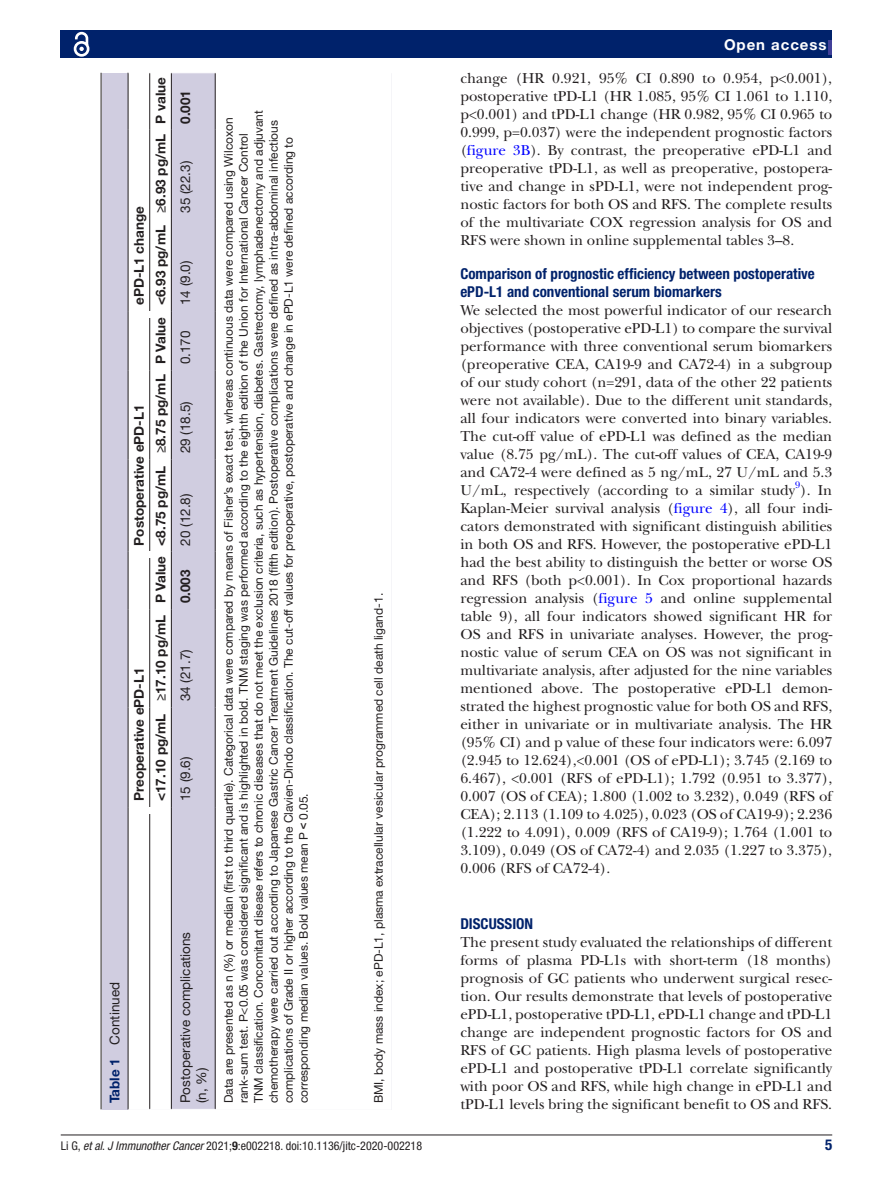
<style>
.page{position:relative;width:893px;height:1191px;background:#fff}
.page>*{position:absolute;margin:0;border:0;box-sizing:border-box;transform-origin:0 0}
.t1{font:15px/18px "New Baskerville";color:#231f20;text-align:justify}
.t2{font:700 condensed 15px/18px "Helvetica Neue LT Std";color:#00226b}
.t3{font:700 15px "Helvetica Neue LT Std";letter-spacing:.065em;color:#fff}
.t4{font:700 13.5px/21.6px "Helvetica Neue LT Std";color:#231f20}
.t5{font:13.5px/16.2px "Helvetica Neue LT Std";color:#231f20}
.t6{font:12px/15px "Helvetica Neue LT Std";color:#231f20}
.t7{font:condensed 12px "Helvetica Neue LT Std";color:#231f20}
.t8{font:9.9px "New Baskerville";color:#00f}
.s1{font-weight:700;color:#00226b}
.s2{font-family:"Arial Unicode MS"}
.s3{color:#00f}
.s4{font-style:italic}
.s5{font-weight:700}
</style>
<div class="page">
<hr style="left:61px;top:1134px;width:771px;height:1px;background:#231f20">
<div style="left:61px;top:31px;width:771px;height:27px;background:#00226b"></div>
<hr style="left:828px;top:40px;width:4px;height:15px;background:#414099">
<svg style="left:73px;top:31px;width:17px;height:26px"></svg>
<div style="left:119px;top:73px;width:273px;height:1036px;background:#d0cde0"></div>
<div style="left:129px;top:73px;width:263px;height:1036px;background:#fff"></div>
<svg style="left:172px;top:73px;width:43px;height:1036px"></svg>
<hr style="left:128px;top:807px;width:1px;height:302px;background:#231f20">
<hr style="left:128px;top:707px;width:1px;height:100px;background:#231f20">
<hr style="left:128px;top:609px;width:1px;height:98px;background:#231f20">
<hr style="left:128px;top:551px;width:1px;height:58px;background:#231f20">
<hr style="left:128px;top:459px;width:1px;height:92px;background:#231f20">
<hr style="left:128px;top:370px;width:1px;height:89px;background:#231f20">
<hr style="left:128px;top:311px;width:1px;height:59px;background:#231f20">
<hr style="left:128px;top:219px;width:1px;height:92px;background:#231f20">
<hr style="left:128px;top:130px;width:1px;height:89px;background:#231f20">
<hr style="left:128px;top:73px;width:1px;height:57px;background:#231f20">
<hr style="left:149px;top:807px;width:1px;height:302px;background:#231f20">
<hr style="left:171px;top:807px;width:1px;height:302px;background:#231f20">
<hr style="left:149px;top:707px;width:1px;height:100px;background:#231f20">
<hr style="left:171px;top:707px;width:1px;height:100px;background:#231f20">
<hr style="left:149px;top:609px;width:1px;height:98px;background:#231f20">
<hr style="left:171px;top:609px;width:1px;height:98px;background:#231f20">
<hr style="left:149px;top:551px;width:1px;height:58px;background:#231f20">
<hr style="left:171px;top:551px;width:1px;height:58px;background:#231f20">
<hr style="left:149px;top:459px;width:1px;height:92px;background:#231f20">
<hr style="left:171px;top:459px;width:1px;height:92px;background:#231f20">
<hr style="left:149px;top:370px;width:1px;height:89px;background:#231f20">
<hr style="left:171px;top:370px;width:1px;height:89px;background:#231f20">
<hr style="left:149px;top:311px;width:1px;height:59px;background:#231f20">
<hr style="left:171px;top:311px;width:1px;height:59px;background:#231f20">
<hr style="left:149px;top:219px;width:1px;height:92px;background:#231f20">
<hr style="left:171px;top:219px;width:1px;height:92px;background:#231f20">
<hr style="left:149px;top:130px;width:1px;height:89px;background:#231f20">
<hr style="left:171px;top:130px;width:1px;height:89px;background:#231f20">
<hr style="left:149px;top:73px;width:1px;height:57px;background:#231f20">
<hr style="left:171px;top:73px;width:1px;height:57px;background:#231f20">
<hr style="left:215px;top:707px;width:1px;height:100px;background:#231f20">
<hr style="left:215px;top:609px;width:1px;height:98px;background:#231f20">
<hr style="left:215px;top:551px;width:1px;height:58px;background:#231f20">
<hr style="left:215px;top:459px;width:1px;height:92px;background:#231f20">
<hr style="left:215px;top:370px;width:1px;height:89px;background:#231f20">
<hr style="left:215px;top:311px;width:1px;height:59px;background:#231f20">
<hr style="left:215px;top:219px;width:1px;height:92px;background:#231f20">
<hr style="left:215px;top:130px;width:1px;height:89px;background:#231f20">
<hr style="left:215px;top:73px;width:1px;height:57px;background:#231f20">
<hr style="left:215px;top:807px;width:1px;height:302px;background:#231f20">
<hr style="left:307px;top:73px;width:2px;height:1030px;background:#fff">
<hr style="left:322px;top:73px;width:2px;height:1030px;background:#fff">
<hr style="left:337px;top:73px;width:2px;height:1030px;background:#fff">
<hr style="left:352px;top:73px;width:2px;height:1030px;background:#fff">
<hr style="left:367px;top:73px;width:2px;height:1030px;background:#fff">
<hr style="left:382px;top:73px;width:2px;height:1030px;background:#fff">
<svg style="left:147px;top:807px;width:5px;height:6px"></svg>
<svg style="left:147px;top:551px;width:5px;height:6px"></svg>
<svg style="left:147px;top:311px;width:5px;height:6px"></svg>
<div style="left:102px;top:73px;width:17px;height:1036px;background:#d0cde0"></div>
<hr style="left:101px;top:73px;width:1px;height:1036px;background:#231f20">
<p class="t4" style="left:128px;top:801px;width:725px;text-indent:496px;rotate:-90deg">ePD-L1 change<br>&lt;17.10 pg/mL ≥17.10 pg/mL P Value &lt;8.75 pg/mL ≥8.75 pg/mL P Value &lt;6.93 pg/mL ≥6.93 pg/mL P value</p>
<p class="t4" style="left:128px;top:545px;width:143px;rotate:-90deg">Postoperative ePD-L1</p>
<p class="t4" style="left:128px;top:801px;width:135px;rotate:-90deg">Preoperative ePD-L1</p>
<p class="t4" style="left:174px;top:124px;width:35px;rotate:-90deg">0.001</p>
<p class="t5" style="left:177px;top:213px;width:54px;rotate:-90deg">35 (22.3)</p>
<p class="t5" style="left:177px;top:305px;width:46px;rotate:-90deg">14 (9.0)</p>
<p class="t5" style="left:177px;top:364px;width:35px;rotate:-90deg">0.170</p>
<p class="t5" style="left:177px;top:453px;width:54px;rotate:-90deg">29 (18.5)</p>
<p class="t5" style="left:177px;top:545px;width:54px;rotate:-90deg">20 (12.8)</p>
<p class="t4" style="left:174px;top:603px;width:35px;rotate:-90deg">0.003</p>
<p class="t5" style="left:177px;top:701px;width:54px;rotate:-90deg">34 (21.7)</p>
<p class="t5" style="left:177px;top:801px;width:46px;rotate:-90deg">15 (9.6)</p>
<p class="t5" style="left:106px;top:1103px;width:123px;rotate:-90deg"><span class="s1">Table 1</span> Continued</p>
<p class="t5" style="left:177px;top:1103px;width:173px;rotate:-90deg">Postoperative complications (n, %)</p>
<p class="t6" style="left:221px;top:1103px;width:994px;rotate:-90deg">Data are presented as n (%) or median (first to third quartile). Categorical data were compared by means of Fisher’s exact test, whereas continuous data were compared using Wilcoxon rank-sum test. P&lt;0.05 was considered significant and is highlighted in bold. TNM staging was performed according to the eighth edition of the Union for International Cancer Control TNM classification. Concomitant disease refers to chronic diseases that do not meet the exclusion criteria, such as hypertension, diabetes. Gastrectomy, lymphadenectomy and adjuvant chemotherapy were carried out according to Japanese Gastric Cancer Treatment Guidelines 2018 (fifth edition). Postoperative complications were defined as intra-abdominal infectious complications of Grade II or higher according to the Clavien-Dindo classification. The cut-off values for preoperative, postoperative and change in ePD-L1 were defined according to corresponding median values. Bold values mean P<span class="s2">＜</span>0.05.</p>
<p class="t6" style="left:371px;top:1103px;width:512px;rotate:-90deg">BMI, body mass index; ePD-L1, plasma extracellular vesicular programmed cell death ligand-1.</p>
<p class="t3" style="left:724px;top:35px;width:104px">Open access</p>
<p class="t1" style="left:460px;top:69px;width:373px">change (HR 0.921, 95% CI 0.890 to 0.954, p&lt;0.001), postoperative tPD-L1 (HR 1.085, 95% CI 1.061 to 1.110, p&lt;0.001) and tPD-L1 change (HR 0.982, 95% CI 0.965 to 0.999, p=0.037) were the independent prognostic factors (<span class="s3">figure 3B</span>). By contrast, the preoperative ePD-L1 and preoperative tPD-L1, as well as preoperative, postopera&shy;tive and change in sPD-L1, were not independent prog&shy;nostic factors for both OS and RFS. The complete results of the multivariate COX regression analysis for OS and RFS were shown in online supplemental tables 3–8.</p>
<p class="t2" style="left:460px;top:264px;width:356px">Comparison of prognostic efficiency between postoperative ePD-L1 and conventional serum biomarkers</p>
<p class="t1" style="left:460px;top:301px;width:373px">We selected the most powerful indicator of our research objectives (postoperative ePD-L1) to compare the survival performance with three conventional serum biomarkers (preoperative CEA, CA19-9 and CA72-4) in a subgroup of our study cohort (n=291, data of the other 22 patients were not available). Due to the different unit standards, all four indicators were converted into binary variables.<br>The cut-off value of ePD-L1 was defined as the median value (8.75 pg/mL). The cut-off values of CEA, CA19-9 and CA72-4 were defined as 5 ng/mL, 27 U/mL and 5.3<br>U/mL, respectively (according to a similar study ). In</p>
<p class="t8" style="left:795px;top:479px;width:7px">9</p>
<p class="t1" style="left:460px;top:499px;width:373px">Kaplan-Meier survival analysis (<span class="s3">figure 4</span>), all four indi&shy;cators demonstrated with significant distinguish abilities in both OS and RFS. However, the postoperative ePD-L1 had the best ability to distinguish the better or worse OS and RFS (both p&lt;0.001). In Cox proportional hazards regression analysis (<span class="s3">figure 5</span> and online supplemental table 9), all four indicators showed significant HR for OS and RFS in univariate analyses. However, the prog&shy;nostic value of serum CEA on OS was not significant in multivariate analysis, after adjusted for the nine variables mentioned above. The postoperative ePD-L1 demon&shy;strated the highest prognostic value for both OS and RFS, either in univariate or in multivariate analysis. The HR (95% CI) and p value of these four indicators were: 6.097 (2.945 to 12.624),&lt;0.001 (OS of ePD-L1); 3.745 (2.169 to 6.467), &lt;0.001 (RFS of ePD-L1); 1.792 (0.951 to 3.377), 0.007 (OS of CEA); 1.800 (1.002 to 3.232), 0.049 (RFS of CEA); 2.113 (1.109 to 4.025), 0.023 (OS of CA19-9); 2.236 (1.222 to 4.091), 0.009 (RFS of CA19-9); 1.764 (1.001 to 3.109), 0.049 (OS of CA72-4) and 2.035 (1.227 to 3.375), 0.006 (RFS of CA72-4).</p>
<p class="t2" style="left:460px;top:914px;width:74px">DISCUSSION</p>
<p class="t1" style="left:460px;top:933px;width:373px">The present study evaluated the relationships of different forms of plasma PD-L1s with short-term (18 months) prognosis of GC patients who underwent surgical resec&shy;tion. Our results demonstrate that levels of postoperative ePD-L1, postoperative tPD-L1, ePD-L1 change and tPD-L1 change are independent prognostic factors for OS and RFS of GC patients. High plasma levels of postoperative ePD-L1 and postoperative tPD-L1 correlate significantly with poor OS and RFS, while high change in ePD-L1 and tPD-L1 levels bring the significant benefit to OS and RFS.</p>
<p class="t7" style="left:61px;top:1138px;width:363px">Li G, <span class="s4">et al</span>. <span class="s4">J Immunother Cancer</span> 2021;<span class="s5">9</span>:e002218. doi:10.1136/jitc-2020-002218</p>
<p class="t2" style="left:825px;top:1135px;width:9px">5</p>
</div>
